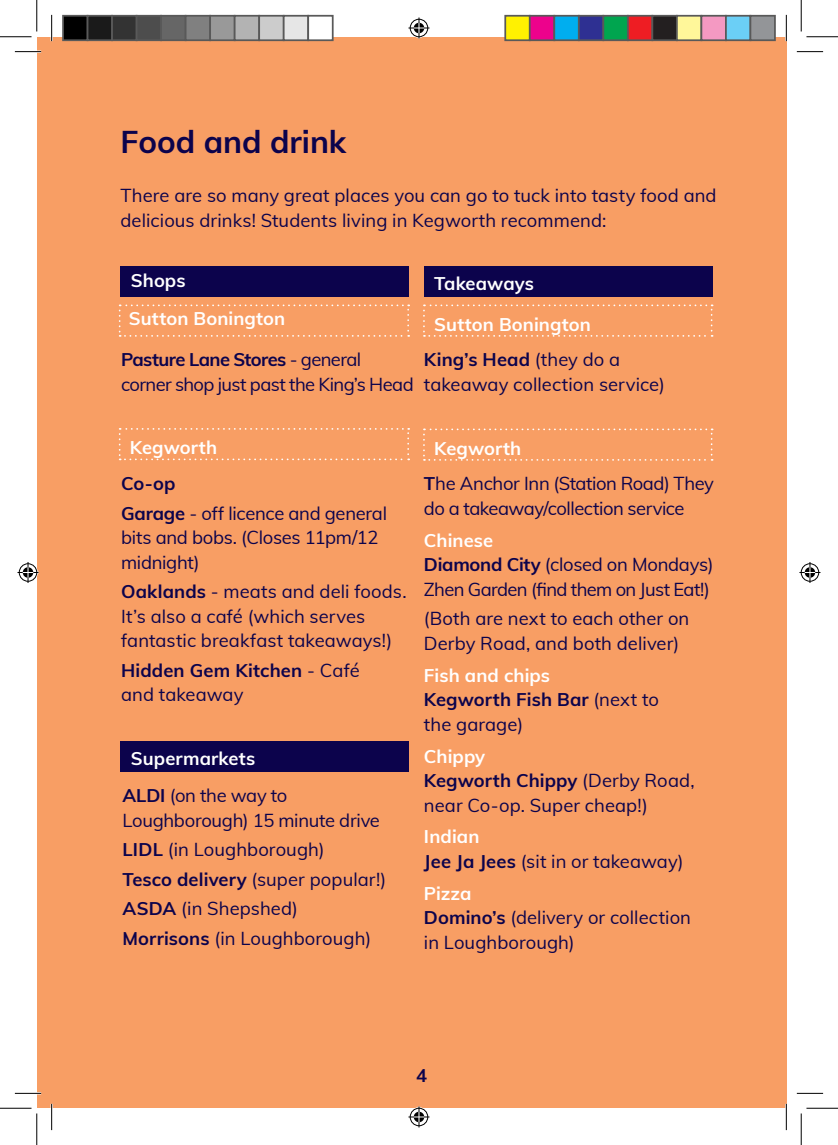
<style>
.page{position:relative;width:838px;height:1145px;background:#fff}
.page>*{position:absolute;margin:0;border:0;box-sizing:border-box;transform-origin:0 0}
.Sub-header_bold{font:700 31.5px "Muli";letter-spacing:-.005em;color:#0c034c}
.body_copy{font:18.38px/24.5px "Muli";letter-spacing:.005em;color:#0c034c}
.body_copy-2{font:18.38px/24.5px "Muli";letter-spacing:-.015em;color:#0c034c}
.body_copy-3{font:700 18.38px "Muli";letter-spacing:.005em;color:#fff}
.body_copy-4{font:18.38px/24.5px "Muli";letter-spacing:-.03em;color:#0c034c}
.body_copy-5{font:18.38px/24.5px "Muli";letter-spacing:-.025em;color:#0c034c}
.body_copy-6{font:18.38px/24.5px "Muli";letter-spacing:-.035em;color:#0c034c}
.body_copy-7{font:700 18.38px/24.5px "Muli";letter-spacing:.005em;color:#0c034c}
.Contents{font:700 18.38px "Muli";color:#0c034c}
.s1{font-weight:700}
.s2{font-weight:400}
.s3{font-weight:700;color:#fff}
</style>
<div class="page">
<div style="left:37px;top:37px;width:749px;height:1070px;background:#f89e64"></div>
<div style="left:120px;top:266px;width:289px;height:30px;background:#0c034c"></div>
<div style="left:424px;top:266px;width:288px;height:30px;background:#0c034c"></div>
<svg style="left:423px;top:305px;width:289px;height:32px"></svg>
<svg style="left:119px;top:305px;width:290px;height:32px"></svg>
<svg style="left:423px;top:429px;width:289px;height:32px"></svg>
<svg style="left:119px;top:428px;width:290px;height:32px"></svg>
<div style="left:120px;top:741px;width:289px;height:30px;background:#0c034c"></div>
<hr style="left:15px;top:51px;width:26px;height:2px;background:#fff">
<hr style="left:15px;top:1092px;width:26px;height:2px;background:#fff">
<hr style="left:51px;top:15px;width:2px;height:26px;background:#fff">
<hr style="left:51px;top:1104px;width:2px;height:26px;background:#fff">
<hr style="left:785px;top:15px;width:2px;height:26px;background:#fff">
<hr style="left:785px;top:1104px;width:2px;height:26px;background:#fff">
<svg style="left:15px;top:51px;width:26px;height:1px"></svg>
<svg style="left:796px;top:51px;width:27px;height:1px"></svg>
<svg style="left:15px;top:1093px;width:26px;height:1px"></svg>
<svg style="left:796px;top:1093px;width:27px;height:1px"></svg>
<svg style="left:51px;top:15px;width:1px;height:26px"></svg>
<svg style="left:51px;top:1104px;width:1px;height:26px"></svg>
<svg style="left:786px;top:15px;width:1px;height:26px"></svg>
<svg style="left:786px;top:1104px;width:1px;height:26px"></svg>
<hr style="left:0;top:36px;width:32px;height:1px;background:#000">
<hr style="left:806px;top:36px;width:31px;height:1px;background:#000">
<hr style="left:0;top:1108px;width:32px;height:1px;background:#000">
<hr style="left:806px;top:1108px;width:31px;height:1px;background:#000">
<hr style="left:36px;top:0;width:1px;height:31px;background:#000">
<hr style="left:36px;top:1113px;width:1px;height:32px;background:#000">
<hr style="left:800px;top:0;width:1px;height:31px;background:#000">
<hr style="left:800px;top:1113px;width:1px;height:32px;background:#000">
<svg style="left:408px;top:18px;width:21px;height:21px"></svg>
<svg style="left:408px;top:1106px;width:21px;height:21px"></svg>
<svg style="left:18px;top:562px;width:21px;height:21px"></svg>
<svg style="left:799px;top:562px;width:21px;height:21px"></svg>
<div style="left:63px;top:16px;width:25px;height:24px;background:#000"></div>
<div style="left:62px;top:15px;width:26px;height:26px;border:2px solid #595959"></div>
<div style="left:88px;top:16px;width:24px;height:24px;background:#1a1a1a"></div>
<div style="left:87px;top:15px;width:26px;height:26px;border:2px solid #595959"></div>
<div style="left:112px;top:16px;width:25px;height:24px;background:#333"></div>
<div style="left:111px;top:15px;width:26px;height:26px;border:2px solid #595959"></div>
<div style="left:137px;top:16px;width:24px;height:24px;background:#4d4d4d"></div>
<div style="left:136px;top:15px;width:26px;height:26px;border:2px solid #595959"></div>
<div style="left:161px;top:16px;width:25px;height:24px;background:#666"></div>
<div style="left:160px;top:15px;width:26px;height:26px;border:2px solid #595959"></div>
<div style="left:186px;top:16px;width:24px;height:24px;background:#808080"></div>
<div style="left:185px;top:15px;width:26px;height:26px;border:2px solid #595959"></div>
<div style="left:210px;top:16px;width:25px;height:24px;background:#999"></div>
<div style="left:209px;top:15px;width:26px;height:26px;border:2px solid #595959"></div>
<div style="left:235px;top:16px;width:24px;height:24px;background:#b3b3b3"></div>
<div style="left:234px;top:15px;width:26px;height:26px;border:2px solid #595959"></div>
<div style="left:259px;top:16px;width:25px;height:24px;background:#ccc"></div>
<div style="left:258px;top:15px;width:26px;height:26px;border:2px solid #595959"></div>
<div style="left:284px;top:16px;width:24px;height:24px;background:#e6e6e6"></div>
<div style="left:283px;top:15px;width:26px;height:26px;border:2px solid #595959"></div>
<div style="left:308px;top:16px;width:25px;height:24px;background:#fff"></div>
<div style="left:307px;top:15px;width:26px;height:26px;border:2px solid #595959"></div>
<div style="left:505px;top:16px;width:24px;height:24px;background:#fff101"></div>
<div style="left:504px;top:15px;width:26px;height:26px;border:2px solid #595959"></div>
<div style="left:529px;top:16px;width:25px;height:24px;background:#ed028c"></div>
<div style="left:529px;top:15px;width:26px;height:26px;border:2px solid #595959"></div>
<div style="left:554px;top:16px;width:24px;height:24px;background:#00aeef"></div>
<div style="left:553px;top:15px;width:26px;height:26px;border:2px solid #595959"></div>
<div style="left:578px;top:16px;width:25px;height:24px;background:#2e3092"></div>
<div style="left:578px;top:15px;width:26px;height:26px;border:2px solid #595959"></div>
<div style="left:603px;top:16px;width:24px;height:24px;background:#00a54f"></div>
<div style="left:602px;top:15px;width:26px;height:26px;border:2px solid #595959"></div>
<div style="left:627px;top:16px;width:25px;height:24px;background:#ee1d23"></div>
<div style="left:627px;top:15px;width:26px;height:26px;border:2px solid #595959"></div>
<div style="left:652px;top:16px;width:24px;height:24px;background:#231f20"></div>
<div style="left:651px;top:15px;width:26px;height:26px;border:2px solid #595959"></div>
<div style="left:676px;top:16px;width:25px;height:24px;background:#fff79a"></div>
<div style="left:676px;top:15px;width:26px;height:26px;border:2px solid #595959"></div>
<div style="left:701px;top:16px;width:24px;height:24px;background:#f499c2"></div>
<div style="left:700px;top:15px;width:26px;height:26px;border:2px solid #595959"></div>
<div style="left:725px;top:16px;width:25px;height:24px;background:#6bcff6"></div>
<div style="left:725px;top:15px;width:26px;height:26px;border:2px solid #595959"></div>
<div style="left:750px;top:16px;width:24px;height:24px;background:#939598"></div>
<div style="left:749px;top:15px;width:26px;height:26px;border:2px solid #595959"></div>
<p class="Sub-header_bold" style="left:120px;top:118px;width:227px">Food and drink</p>
<p class="body_copy" style="left:120px;top:182px;width:597px">There are so many great places you can go to tuck into tasty food and delicious drinks! Students living in Kegworth recommend:</p>
<p class="body_copy-3" style="left:131px;top:267px;width:56px">Shops</p>
<p class="body_copy-3" style="left:434px;top:270px;width:101px">Takeaways</p>
<p class="body_copy-3" style="left:129px;top:305px;width:158px">Sutton Bonington</p>
<p class="body_copy-3" style="left:434px;top:311px;width:158px">Sutton Bonington</p>
<p class="body_copy-6" style="left:121px;top:347px;width:294px"><span class="s1">Pasture Lane Stores</span> - general corner shop just past the King’s Head</p>
<p class="body_copy" style="left:424px;top:347px;width:242px"><span class="s1">King’s Head</span> (they do a takeaway collection service)</p>
<p class="body_copy-3" style="left:130px;top:434px;width:89px">Kegworth</p>
<p class="body_copy-3" style="left:434px;top:435px;width:89px">Kegworth</p>
<p class="body_copy-7" style="left:121px;top:471px;width:56px">Co-op</p>
<p class="body_copy-2" style="left:121px;top:500px;width:267px"><span class="s1">Garage</span> - off licence and general bits and bobs. (Closes 11pm/12 midnight)</p>
<p class="body_copy" style="left:121px;top:578px;width:287px"><span class="s1">Oaklands</span> - meats and deli foods.<br>It’s also a café (which serves fantastic breakfast takeaways!)</p>
<p class="body_copy-7" style="left:121px;top:657px;width:240px">Hidden Gem Kitchen <span class="s2">- Café and takeaway</span></p>
<p class="body_copy-3" style="left:131px;top:745px;width:126px">Supermarkets</p>
<p class="body_copy-2" style="left:122px;top:783px;width:259px"><span class="s1">ALDI</span> (on the way to<br>Loughborough) 15 minute drive</p>
<p class="body_copy" style="left:122px;top:837px;width:204px"><span class="s1">LIDL</span> (in Loughborough)</p>
<p class="body_copy" style="left:122px;top:866px;width:265px"><span class="s1">Tesco delivery</span> (super popular!)</p>
<p class="body_copy" style="left:122px;top:895px;width:177px"><span class="s1">ASDA</span> (in Shepshed)</p>
<p class="body_copy" style="left:122px;top:925px;width:250px"><span class="s1">Morrisons</span> (in Loughborough)</p>
<p class="body_copy-5" style="left:424px;top:471px;width:291px"><span class="s1">T</span>he Anchor Inn (Station Road) They do a takeaway/collection service</p>
<p class="body_copy-4" style="left:424px;top:527px;width:291px"><span class="s3">Chinese<br></span><span class="s1">Diamond City</span> (closed on Mondays)<br>Zhen Garden (find them on Just Eat!)</p>
<p class="body_copy" style="left:424px;top:605px;width:267px">(Both are next to each other on<br>Derby Road, and both deliver)</p>
<p class="body_copy" style="left:424px;top:662px;width:236px"><span class="s3">Fish and chips<br></span><span class="s1">Kegworth Fish Bar</span> (next to the garage)</p>
<p class="body_copy" style="left:424px;top:743px;width:272px"><span class="s3">Chippy<br></span><span class="s1">Kegworth Chippy</span> (Derby Road, near Co-op. Super cheap!)</p>
<p class="body_copy" style="left:424px;top:824px;width:261px"><span class="s3">Indian<br></span><span class="s1">Jee Ja Jees</span> (sit in or takeaway)</p>
<p class="body_copy" style="left:424px;top:880px;width:268px"><span class="s3">Pizza<br></span><span class="s1">Domino’s</span> (delivery or collection in Loughborough)</p>
<p class="Contents" style="left:416px;top:1062px;width:13px">4</p>
</div>
